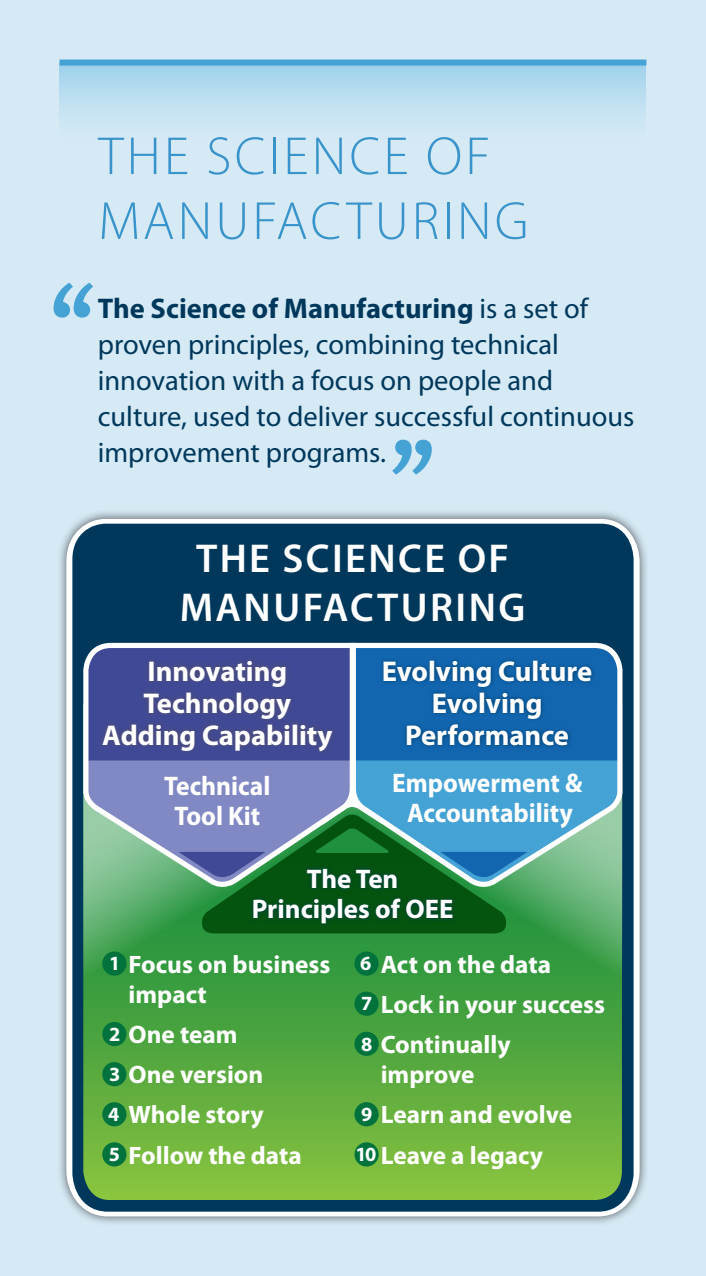
<style>
.page{position:relative;width:706px;height:1276px;background:#d5eaf5}
.page>*{position:absolute;margin:0;border:0;box-sizing:border-box;transform-origin:0 0}
.t1{font:163.8px "FS Lola";color:#45a2d4}
.t2{font:300 54px/64.8px "Myriad Pro";letter-spacing:.06em;color:#45a2d4}
.t3{font:600 40.5px/48.9px "Myriad Pro";letter-spacing:.06em;color:#fff;text-align:center}
.t4{font:28.5px/36px "Myriad Pro";color:#00385c}
.t5{font:700 28.5px/32.1px "Myriad Pro";color:#fff;text-align:center}
.t6{font:700 27px/30.3px "Myriad Pro";color:#fff;text-align:center;scale:.95 1}
.t7{font:700 27px/30.3px "Myriad Pro";color:#fff;text-align:center}
.t8{font:700 25.2px/30.3px "Myriad Pro";color:#fff}
.t9{font:700 20.1px "Myriad Pro";color:#fff}
.s1{font-weight:700}
.s2{font-size:20.1px}
</style>
<div class="page">
<div style="left:60px;top:63px;width:586px;height:80px;background:linear-gradient(to bottom,#a1d2ec,#daecf6)"></div>
<div style="left:60px;top:60px;width:586px;height:6px;background:#45a2d4"></div>
<div style="left:56px;top:509px;width:593px;height:717px;background:#231f20;opacity:.75"></div>
<svg style="left:62px;top:513px;width:582px;height:709px;background:#5a7e94"></svg>
<svg style="left:83px;top:985px;width:539px;height:215px;background:#60ae3f"></svg>
<svg style="left:366px;top:890px;width:256px;height:95px;background:#3b9e49"></svg>
<svg style="left:83px;top:890px;width:283px;height:95px;background:#3b9e49"></svg>
<div style="left:83px;top:611px;width:540px;height:49px;background:#00385c;border-radius:21px"></div>
<div style="left:172px;top:534px;width:361px;height:96px;background:#00385c"></div>
<div style="left:102px;top:951px;width:24px;height:24px;background:#00733d;border-radius:50%"></div>
<div style="left:102px;top:1022px;width:24px;height:24px;background:#00733d;border-radius:50%"></div>
<div style="left:102px;top:1062px;width:24px;height:24px;background:#00733d;border-radius:50%"></div>
<div style="left:102px;top:1102px;width:24px;height:24px;background:#00733d;border-radius:50%"></div>
<div style="left:102px;top:1142px;width:24px;height:24px;background:#00733d;border-radius:50%"></div>
<div style="left:354px;top:951px;width:25px;height:24px;background:#00733d;border-radius:50%"></div>
<div style="left:354px;top:991px;width:25px;height:24px;background:#00733d;border-radius:50%"></div>
<div style="left:354px;top:1031px;width:25px;height:25px;background:#00733d;border-radius:50%"></div>
<div style="left:354px;top:1102px;width:25px;height:24px;background:#00733d;border-radius:50%"></div>
<div style="left:354px;top:1142px;width:25px;height:24px;background:#00733d;border-radius:50%"></div>
<svg style="left:357px;top:760px;width:268px;height:130px;background:#59abc1"></svg>
<svg style="left:76px;top:632px;width:552px;height:128px;background:#18619d"></svg>
<svg style="left:81px;top:640px;width:276px;height:250px;background:#6372a3"></svg>
<svg style="left:316px;top:770px;width:68px;height:44px;background:#7ba5ce"></svg>
<svg style="left:201px;top:814px;width:306px;height:119px;background:#3f8178"></svg>
<div style="left:250px;top:864px;width:207px;height:63px;background:#00385c;opacity:.75"></div>
<h2 class="t2" style="left:98px;top:123px;width:432px">THE SCIENCE OF<br>MANUFACTURING</h2>
<p class="t1" style="left:45px;top:227px;width:55px">‘‘</p>
<p class="t4" style="left:98px;top:290px;width:538px"><span class="s1">The Science of Manufacturing</span> is a set of proven principles, combining technical innovation with a focus on people and culture, used to deliver successful continuous improvement programs.</p>
<p class="t1" style="left:440px;top:530px;width:55px;rotate:-180deg">‘‘</p>
<p class="t3" style="left:180px;top:533px;width:347px">THE SCIENCE OF<br>MANUFACTURING</p>
<p class="t5" style="left:102px;top:654px;width:232px">Innovating<br>Technology<br>Adding Capability</p>
<p class="t6" style="left:164px;top:769px;width:113px">Technical<br>Tool Kit</p>
<p class="t5" style="left:382px;top:654px;width:212px">Evolving Culture<br>Evolving<br>Performance</p>
<p class="t6" style="left:392px;top:767px;width:202px">Empowerment &amp;<br>Accountability</p>
<p class="t7" style="left:252px;top:863px;width:203px">The Ten<br>Principles of OEE</p>
<p class="t9" style="left:109px;top:950px;width:13px">1</p>
<p class="t8" style="left:129px;top:948px;width:203px">Focus on business impact</p>
<p class="t9" style="left:109px;top:1021px;width:13px">2</p>
<p class="t8" style="left:129px;top:1018px;width:111px">One team</p>
<p class="t9" style="left:109px;top:1061px;width:13px">3</p>
<p class="t8" style="left:129px;top:1058px;width:136px">One version</p>
<p class="t9" style="left:108px;top:1101px;width:13px">4</p>
<p class="t8" style="left:129px;top:1099px;width:137px">Whole story</p>
<p class="t9" style="left:109px;top:1141px;width:13px">5</p>
<p class="t8" style="left:129px;top:1139px;width:175px">Follow the data</p>
<p class="t8" style="left:360px;top:948px;width:192px"><span class="s2">6</span> Act on the data</p>
<p class="t8" style="left:361px;top:988px;width:246px"><span class="s2">7</span> Lock in your success</p>
<p class="t8" style="left:381px;top:1028px;width:132px;text-indent:-20px"><span class="s2">8</span> Continually improve</p>
<p class="t8" style="left:361px;top:1099px;width:212px"><span class="s2">9</span> Learn and evolve</p>
<p class="t8" style="left:355px;top:1139px;width:189px"><span class="s2">10</span> Leave a legacy</p>
</div>
